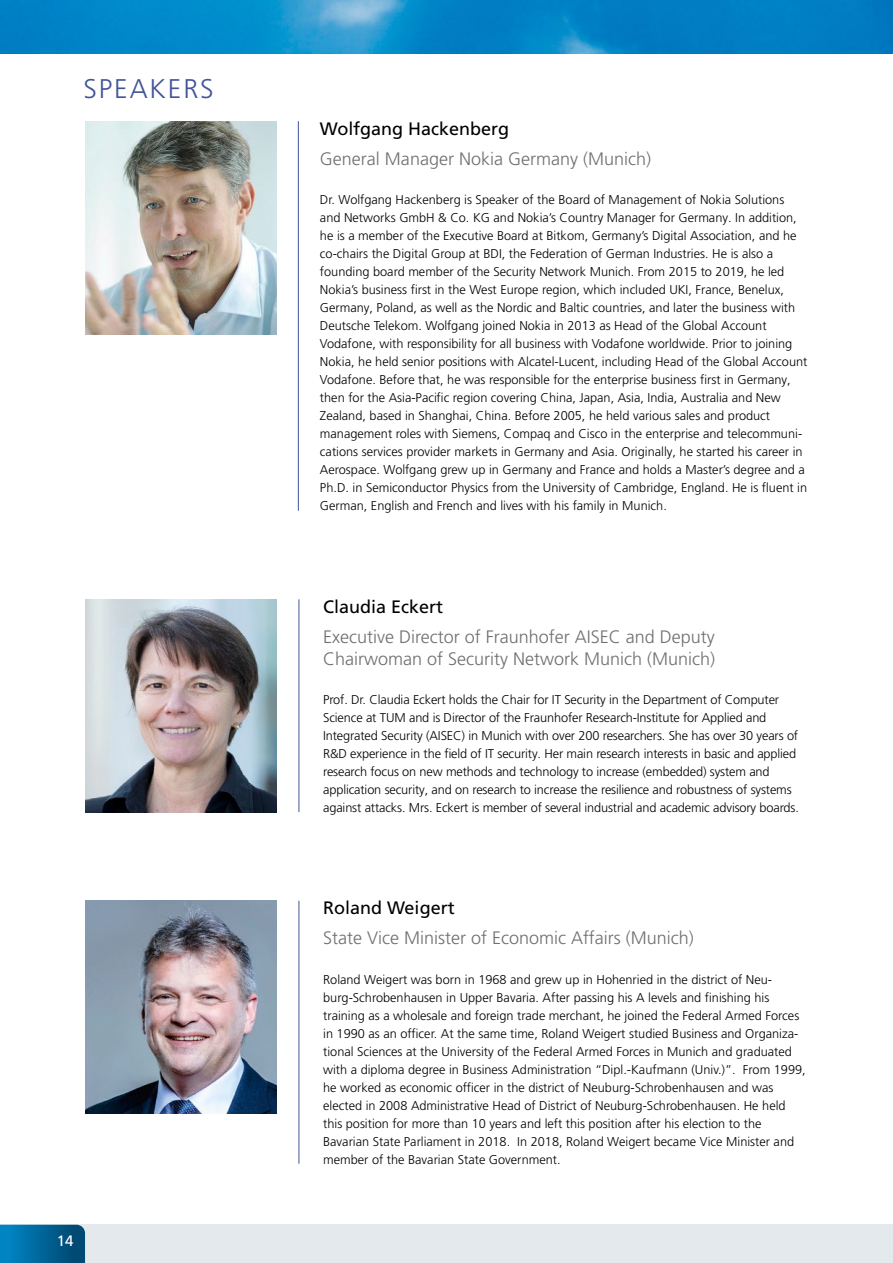
<style>
.page{position:relative;width:893px;height:1263px;background:#fff}
.page>*{position:absolute;margin:0;border:0;box-sizing:border-box;transform-origin:0 0}
.t1{font:300 27px "Frutiger LT Pro";letter-spacing:.07em;color:#415497}
.t2{font:300 18px/21.6px "Frutiger LT Pro";color:#706f6f}
.t3{font:18px "Frutiger LT Pro";color:#000}
.t4{font:15px "Frutiger LT Pro";color:#fff}
.t5{font:300 12.75px/18px "Frutiger LT Pro";color:#000}
</style>
<div class="page">
<div style="left:0;top:1225px;width:893px;height:38px;background:#e3e9ec"></div>
<svg style="left:0;top:1225px;width:85px;height:38px;background:#069"></svg>
<img style="left:0;top:0;width:893px;height:53px">
<hr style="left:299px;top:901px;width:1px;height:263px;background:#415497">
<img style="left:85px;top:901px;width:192px;height:212px">
<hr style="left:299px;top:599px;width:1px;height:213px;background:#415497">
<img style="left:85px;top:599px;width:192px;height:213px">
<hr style="left:298px;top:121px;width:1px;height:390px;background:#415497">
<img style="left:85px;top:121px;width:192px;height:213px">
<h1 class="t1" style="left:84px;top:73px;width:132px">SPEAKERS</h1>
<p class="t4" style="left:57px;top:1231px;width:18px">14</p>
<h2 class="t3" style="left:320px;top:118px;width:191px">Wolfgang Hackenberg</h2>
<h2 class="t2" style="left:320px;top:148px;width:333px">General Manager Nokia Germany (Munich)</h2>
<p class="t5" style="left:320px;top:191px;width:489px">Dr. Wolfgang Hackenberg is Speaker of the Board of Management of Nokia Solutions and Networks GmbH &amp; Co. KG and Nokia’s Country Manager for Germany. In addition, he is a member of the Executive Board at Bitkom, Germany’s Digital Association, and he co-chairs the Digital Group at BDI, the Federation of German Industries. He is also a founding board member of the Security Network Munich. From 2015 to 2019, he led Nokia’s business first in the West Europe region, which included UKI, France, Benelux, Germany, Poland, as well as the Nordic and Baltic countries, and later the business with Deutsche Telekom. Wolfgang joined Nokia in 2013 as Head of the Global Account Vodafone, with responsibility for all business with Vodafone worldwide. Prior to joining Nokia, he held senior positions with Alcatel-Lucent, including Head of the Global Account Vodafone. Before that, he was responsible for the enterprise business first in Germany, then for the Asia-Pacific region covering China, Japan, Asia, India, Australia and New Zealand, based in Shanghai, China. Before 2005, he held various sales and product management roles with Siemens, Compaq and Cisco in the enterprise and telecommuni&shy;cations services provider markets in Germany and Asia. Originally, he started his career in Aerospace. Wolfgang grew up in Germany and France and holds a Master’s degree and a Ph.D. in Semiconductor Physics from the University of Cambridge, England. He is fluent in German, English and French and lives with his family in Munich.</p>
<h2 class="t3" style="left:323px;top:596px;width:122px">Claudia Eckert</h2>
<h2 class="t2" style="left:323px;top:626px;width:394px">Executive Director of Fraunhofer AISEC and Deputy<br>Chairwoman of Security Network Munich (Munich)</h2>
<p class="t5" style="left:323px;top:690px;width:477px">Prof. Dr. Claudia Eckert holds the Chair for IT Security in the Department of Computer Science at TUM and is Director of the Fraunhofer Research-Institute for Applied and Integrated Security (AISEC) in Munich with over 200 researchers. She has over 30 years of R&amp;D experience in the field of IT security. Her main research interests in basic and applied research focus on new methods and technology to increase (embedded) system and application security, and on research to increase the resilience and robustness of systems against attacks. Mrs. Eckert is member of several industrial and academic advisory boards.</p>
<h2 class="t3" style="left:323px;top:897px;width:133px">Roland Weigert</h2>
<h2 class="t2" style="left:323px;top:927px;width:372px">State Vice Minister of Economic Affairs (Munich)</h2>
<p class="t5" style="left:323px;top:970px;width:484px">Roland Weigert was born in 1968 and grew up in Hohenried in the district of Neu&shy;burg-Schrobenhausen in Upper Bavaria. After passing his A levels and finishing his training as a wholesale and foreign trade merchant, he joined the Federal Armed Forces in 1990 as an officer. At the same time, Roland Weigert studied Business and Organiza&shy;tional Sciences at the University of the Federal Armed Forces in Munich and graduated with a diploma degree in Business Administration “Dipl.-Kaufmann (Univ.)”. From 1999, he worked as economic officer in the district of Neuburg-Schrobenhausen and was elected in 2008 Administrative Head of District of Neuburg-Schrobenhausen. He held this position for more than 10 years and left this position after his election to the Bavarian State Parliament in 2018. In 2018, Roland Weigert became Vice Minister and member of the Bavarian State Government.</p>
</div>
